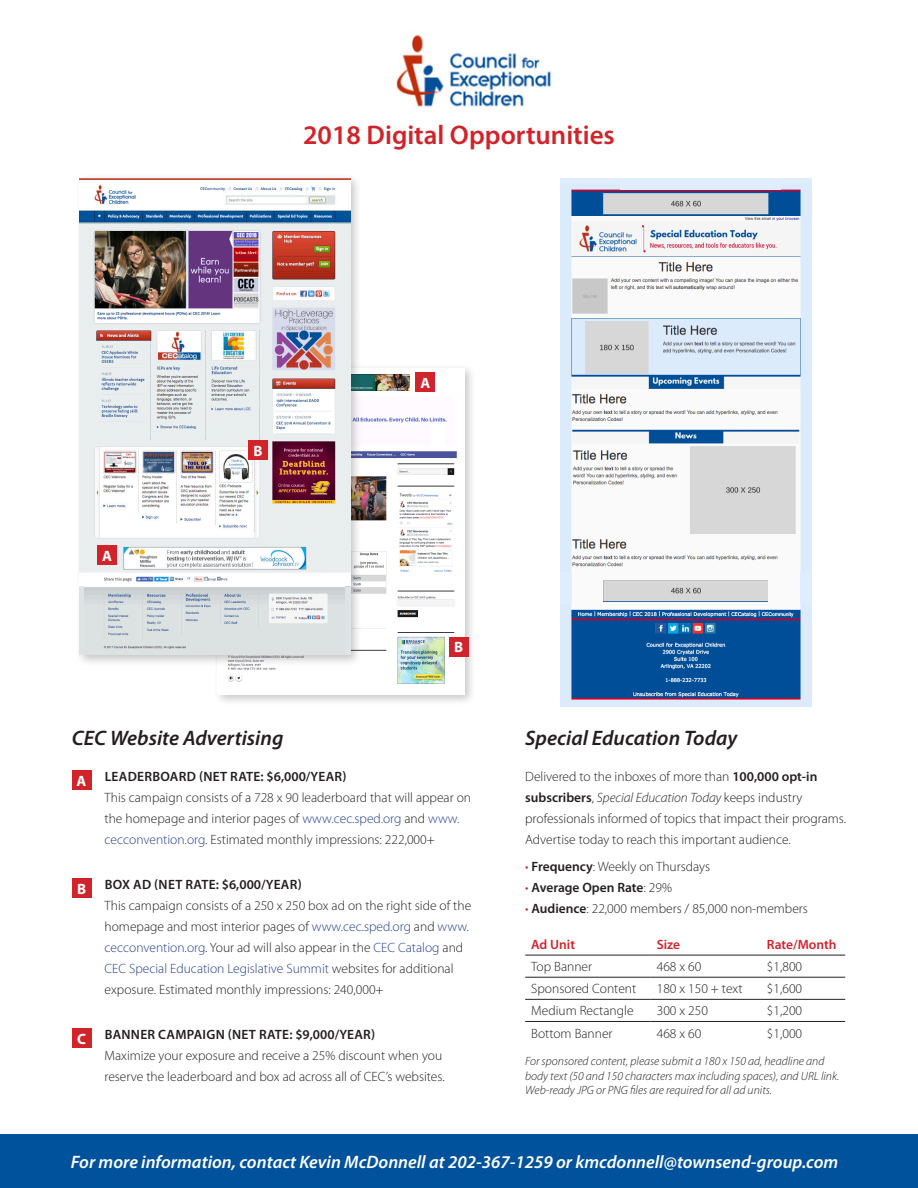
<style>
.page{position:relative;width:918px;height:1188px;background:#fff}
.page>*{position:absolute;margin:0;border:0;box-sizing:border-box;transform-origin:0 0}
.t1{font:600 27px "Myriad Pro";color:#d1232a}
.t2{font:italic 600 21px "Myriad Pro";color:#231f20}
.t3{font:italic 600 18px "Myriad Pro";color:#fff}
.t4{font:700 15px "Myriad Pro";color:#fff}
.t5{font:300 13.5px/21px "Myriad Pro";color:#231f20}
.t6{font:600 13.5px "Myriad Pro";letter-spacing:.02em;color:#231f20}
.t7{font:600 13.5px "Myriad Pro";color:#231f20}
.t8{font:600 13.5px "Myriad Pro";color:#d1232a}
.t9{font:italic 300 12px/14.4px "Myriad Pro";color:#231f20}
.s1{color:#253f8e}
.s2{font-weight:600}
.s3{font-style:italic}
.s4{color:#d1232a}
.s5{font-weight:300;color:#d1232a}
.s6{font-weight:300}
</style>
<div class="page">
<img style="left:397px;top:34px;width:154px;height:77px">
<div style="left:214px;top:364px;width:262px;height:343px;background:#231f20;opacity:.25"></div>
<img style="left:218px;top:372px;width:246px;height:322px">
<img style="left:363px;top:374px;width:46px;height:17px">
<div style="left:416px;top:373px;width:19px;height:19px;background:#d1232a"></div>
<div style="left:449px;top:637px;width:20px;height:20px;background:#d1232a"></div>
<div style="left:75px;top:174px;width:288px;height:493px;background:#231f20;opacity:.25"></div>
<div style="left:79px;top:587px;width:271px;height:68px;background:#dee3e5"></div>
<img style="left:79px;top:178px;width:271px;height:407px">
<img style="left:85px;top:574px;width:260px;height:75px">
<div style="left:97px;top:546px;width:20px;height:19px;background:#d1232a"></div>
<div style="left:248px;top:440px;width:20px;height:20px;background:#d1232a"></div>
<img style="left:560px;top:183px;width:251px;height:389px">
<div style="left:560px;top:572px;width:251px;height:37px;background:#e0edff"></div>
<div style="left:572px;top:568px;width:228px;height:41px;background:#fafafa"></div>
<div style="left:620px;top:178px;width:160px;height:11px;background:#e0edff"></div>
<img style="left:560px;top:604px;width:251px;height:103px">
<img style="left:604px;top:580px;width:164px;height:21px">
<hr style="left:525px;top:955px;width:126px;height:1px;background:#231f20">
<hr style="left:651px;top:955px;width:110px;height:1px;background:#231f20">
<hr style="left:761px;top:955px;width:84px;height:1px;background:#231f20">
<hr style="left:525px;top:977px;width:126px;height:1px;background:#231f20">
<hr style="left:651px;top:977px;width:110px;height:1px;background:#231f20">
<hr style="left:761px;top:977px;width:84px;height:1px;background:#231f20">
<hr style="left:525px;top:999px;width:126px;height:1px;background:#231f20">
<hr style="left:651px;top:999px;width:110px;height:1px;background:#231f20">
<hr style="left:761px;top:999px;width:84px;height:1px;background:#231f20">
<hr style="left:525px;top:1021px;width:126px;height:1px;background:#231f20">
<hr style="left:651px;top:1021px;width:110px;height:1px;background:#231f20">
<hr style="left:761px;top:1021px;width:84px;height:1px;background:#231f20">
<div style="left:72px;top:771px;width:19px;height:19px;background:#d1232a"></div>
<div style="left:72px;top:879px;width:19px;height:19px;background:#d1232a"></div>
<div style="left:72px;top:1029px;width:19px;height:19px;background:#d1232a"></div>
<div style="left:0;top:1134px;width:918px;height:54px;background:#00529c"></div>
<p class="t1" style="left:303px;top:118px;width:313px">2018 Digital Opportunities</p>
<p class="t4" style="left:102px;top:546px;width:11px">A</p>
<p class="t4" style="left:254px;top:441px;width:11px">B</p>
<p class="t4" style="left:420px;top:373px;width:11px">A</p>
<p class="t4" style="left:454px;top:638px;width:11px">B</p>
<p class="t2" style="left:72px;top:725px;width:213px">CEC Website Advertising</p>
<p class="t4" style="left:77px;top:771px;width:11px">A</p>
<p class="t6" style="left:105px;top:768px;width:243px">LEADERBOARD (NET RATE: $6,000/YEAR)</p>
<p class="t5" style="left:105px;top:787px;width:368px">This campaign consists of a 728 x 90 leaderboard that will appear on the homepage and interior pages of <span class="s1">www.cec.sped.org</span> and <span class="s1">www. cecconvention.org</span>. Estimated monthly impressions: 222,000+</p>
<p class="t6" style="left:105px;top:876px;width:199px">BOX AD (NET RATE: $6,000/YEAR)</p>
<p class="t5" style="left:105px;top:895px;width:368px">This campaign consists of a 250 x 250 box ad on the right side of the homepage and most interior pages of <span class="s1">www.cec.sped.org</span> and <span class="s1">www. cecconvention.org</span>. Your ad will also appear in the <span class="s1">CEC Catalog</span> and <span class="s1">CEC Special Education Legislative Summit</span> websites for additional exposure. Estimated monthly impressions: 240,000+</p>
<p class="t6" style="left:105px;top:1026px;width:272px">BANNER CAMPAIGN (NET RATE: $9,000/YEAR)</p>
<p class="t5" style="left:105px;top:1045px;width:342px">Maximize your exposure and receive a 25% discount when you reserve the leaderboard and box ad across all of CEC’s websites.</p>
<p class="t4" style="left:77px;top:879px;width:11px">B</p>
<p class="t4" style="left:77px;top:1029px;width:10px">C</p>
<p class="t2" style="left:525px;top:725px;width:214px">Special Education Today</p>
<p class="t5" style="left:525px;top:766px;width:322px">Delivered to the inboxes of more than <span class="s2">100,000 opt-in subscribers</span>, <span class="s3">Special Education Today</span> keeps industry professionals informed of topics that impact their programs.<br>Advertise today to reach this important audience.</p>
<p class="t5" style="left:525px;top:857px;width:186px"><span class="s4">•</span> <span class="s2">Frequency</span>: Weekly on Thursdays</p>
<p class="t7" style="left:525px;top:879px;width:148px"><span class="s5">•</span> Average Open Rate<span class="s6">: 29%</span></p>
<p class="t5" style="left:525px;top:899px;width:284px"><span class="s4">•</span> <span class="s2">Audience</span>: 22,000 members / 85,000 non-members</p>
<p class="t8" style="left:531px;top:936px;width:45px">Ad Unit</p>
<p class="t8" style="left:657px;top:936px;width:25px">Size</p>
<p class="t8" style="left:767px;top:936px;width:71px">Rate/Month</p>
<p class="t5" style="left:531px;top:956px;width:62px">Top Banner</p>
<p class="t5" style="left:657px;top:956px;width:46px">468 x 60</p>
<p class="t5" style="left:767px;top:956px;width:37px">$1,800</p>
<p class="t5" style="left:531px;top:979px;width:107px">Sponsored Content</p>
<p class="t5" style="left:657px;top:979px;width:87px">180 x 150 + text</p>
<p class="t5" style="left:767px;top:979px;width:37px">$1,600</p>
<p class="t5" style="left:531px;top:1001px;width:104px">Medium Rectangle</p>
<p class="t5" style="left:657px;top:1001px;width:53px">300 x 250</p>
<p class="t5" style="left:767px;top:1001px;width:37px">$1,200</p>
<p class="t5" style="left:531px;top:1023px;width:83px">Bottom Banner</p>
<p class="t5" style="left:657px;top:1023px;width:46px">468 x 60</p>
<p class="t5" style="left:767px;top:1023px;width:37px">$1,000</p>
<p class="t9" style="left:525px;top:1055px;width:316px">For sponsored content, please submit a 180 x 150 ad, headline and body text (50 and 150 characters max including spaces), and URL link.<br>Web-ready JPG or PNG files are required for all ad units.</p>
<p class="t3" style="left:71px;top:1150px;width:769px">For more information, contact Kevin McDonnell at 202-367-1259 or kmcdonnell@townsend-group.com</p>
</div>
